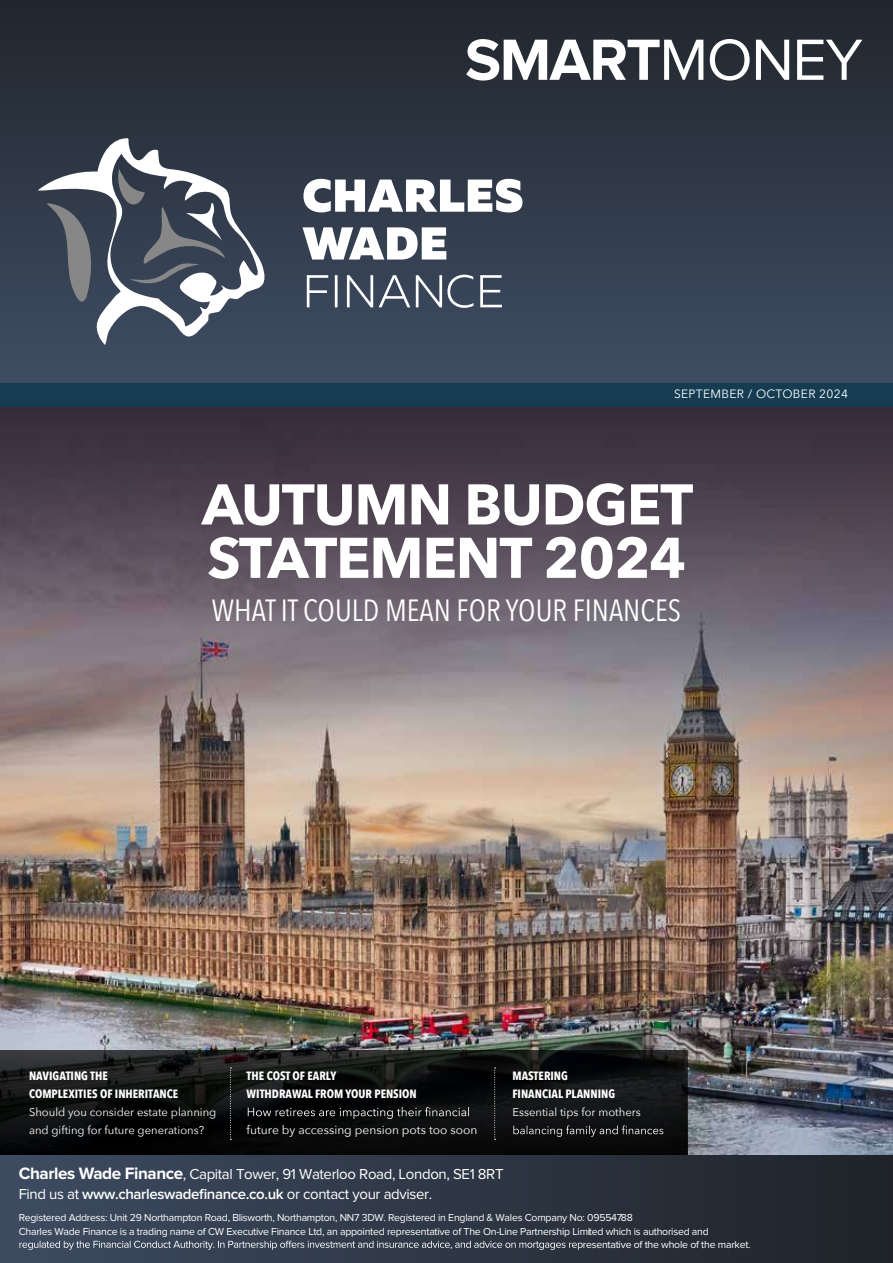
<style>
.page{position:relative;width:893px;height:1263px;background:#fff}
.page>*{position:absolute;margin:0;border:0;box-sizing:border-box;transform-origin:0 0}
.t1{font:700 60.15px "Proxima Nova";letter-spacing:-.025em;color:#fff}
.t2{font:700 56.7px/53.4px "Avenir Next";letter-spacing:-.02em;color:#fff}
.t3{font:30.6px "Avenir Next Condensed";color:#fff}
.t4{font:15px/20.5px "Proxima Nova";letter-spacing:-.025em;color:#fff}
.t5{font:700 12px/18px "Avenir Next Condensed";color:#fff}
.t6{font:12px "Avenir Next";color:#fff}
.t7{font:12px "Avenir Next";letter-spacing:.03em;color:#fff}
.t8{font:11.25px/18px "Avenir Next";color:#fff}
.t9{font:10.5px/12.6px "Proxima Nova";letter-spacing:-.025em;color:#fff}
.s1{font-weight:400}
.s2{font-weight:700;font-size:17.1px}
.s3{font-weight:600}
</style>
<div class="page">
<img style="left:0;top:406px;width:893px;height:748px">
<svg style="left:0;top:1050px;width:687px;height:104px;background:#0f1010"></svg>
<svg style="left:248px;top:1107px;width:221px;height:12px;background:#2c2c2d"></svg>
<svg style="left:513px;top:1125px;width:150px;height:12px;background:#303031"></svg>
<svg style="left:230px;top:1068px;width:1px;height:72px"></svg>
<svg style="left:494px;top:1068px;width:2px;height:72px"></svg>
<div style="left:0;top:382px;width:893px;height:24px;background:#163c52"></div>
<div style="left:0;top:0;width:893px;height:383px;background:linear-gradient(to bottom,#21262d,#3f4d64)"></div>
<div style="left:0;top:1155px;width:893px;height:108px;background:linear-gradient(to right,#3d4b61,#1f2329)"></div>
<svg style="left:19px;top:1241px;width:564px;height:9px;background:#5c6471"></svg>
<svg style="left:307px;top:275px;width:195px;height:33px"></svg>
<svg style="left:302px;top:227px;width:144px;height:33px"></svg>
<svg style="left:303px;top:179px;width:219px;height:33px"></svg>
<svg style="left:38px;top:138px;width:229px;height:207px"></svg>
<svg style="left:47px;top:203px;width:45px;height:99px;background:#555c66"></svg>
<svg style="left:117px;top:169px;width:108px;height:118px;background:#5b636e"></svg>
<h1 class="t1" style="left:465px;top:25px;width:399px">SMART<span class="s1">MONEY</span></h1>
<p class="t7" style="left:674px;top:384px;width:176px">SEPTEMBER / OCTOBER 2024</p>
<h2 class="t2" style="left:202px;top:477px;width:493px">AUTUMN BUDGET<br>STATEMENT 2024</h2>
<h3 class="t3" style="left:212px;top:584px;width:471px">WHAT IT COULD MEAN FOR YOUR FINANCES</h3>
<p class="t5" style="left:29px;top:1067px;width:151px">NAVIGATING THE<br>COMPLEXITIES OF INHERITANCE</p>
<p class="t8" style="left:29px;top:1103px;width:189px">Should you consider estate planning and gifting for future generations?</p>
<p class="t5" style="left:247px;top:1067px;width:172px">THE COST OF EARLY<br>WITHDRAWAL FROM YOUR PENSION</p>
<p class="t6" style="left:247px;top:1120px;width:232px">future by accessing pension pots too soon</p>
<p class="t5" style="left:512px;top:1067px;width:104px">MASTERING<br>FINANCIAL PLANNING</p>
<p class="t8" style="left:512px;top:1103px;width:130px">Essential tips for mothers</p>
<h3 class="t4" style="left:19px;top:1164px;width:486px"><span class="s2">Charles Wade Finance</span>, Capital Tower, 91 Waterloo Road, London, SE1 8RT<br>Find us at <span class="s3">www.charleswadefinance.co.uk</span> or contact your adviser.</h3>
<p class="t9" style="left:583px;top:1225px;width:169px;text-indent:-564px">Charles Wade Finance is a trading name of CW Executive Finance Ltd, an appointed representative of The On-Line Partnership Limited which is authorised and resentative of the whole of the market.</p>
<p class="t9" style="left:19px;top:1211px;width:616px">Registered Address: Unit 29 Northampton Road, Blisworth, Northampton, NN7 3DW. Registered in England &amp; Wales Company No: 09554788</p>
</div>
